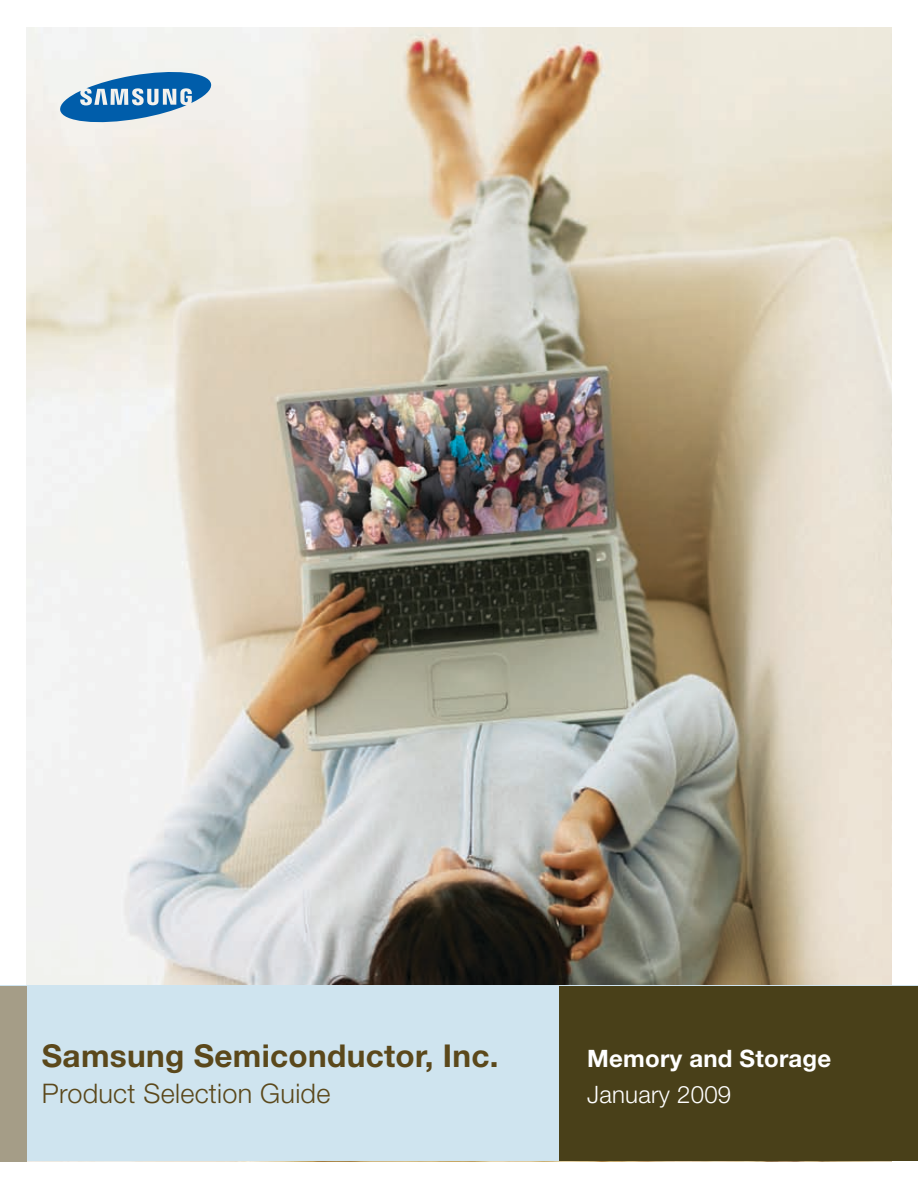
<style>
.page{position:relative;width:918px;height:1188px;background:#fff}
.page>*{position:absolute;margin:0;border:0;box-sizing:border-box;transform-origin:0 0}
.t1{font:700 31.5px "Helvetica Neue";letter-spacing:.01em;color:#5b481b}
.t2{font:300 27px "Helvetica Neue";letter-spacing:.01em;color:#5b481b}
.t3{font:700 24px "Helvetica Neue";letter-spacing:.01em;color:#fff}
.t4{font:300 24px "Helvetica Neue";letter-spacing:.01em;color:#fff}
</style>
<div class="page">
<img style="left:27px;top:27px;width:864px;height:959px">
<div style="left:0;top:986px;width:918px;height:175px;background:#cfe4ef"></div>
<svg style="left:59px;top:68px;width:153px;height:58px;background:#80abcd"></svg>
<div style="left:560px;top:986px;width:358px;height:175px;background:#494019"></div>
<div style="left:0;top:986px;width:27px;height:175px;background:#a59d87"></div>
<p class="t1" style="left:42px;top:1037px;width:458px">Samsung Semiconductor, Inc.</p>
<p class="t2" style="left:42px;top:1077px;width:290px">Product Selection Guide</p>
<p class="t3" style="left:587px;top:1043px;width:246px">Memory and Storage</p>
<p class="t4" style="left:587px;top:1079px;width:146px">January 2009</p>
</div>
